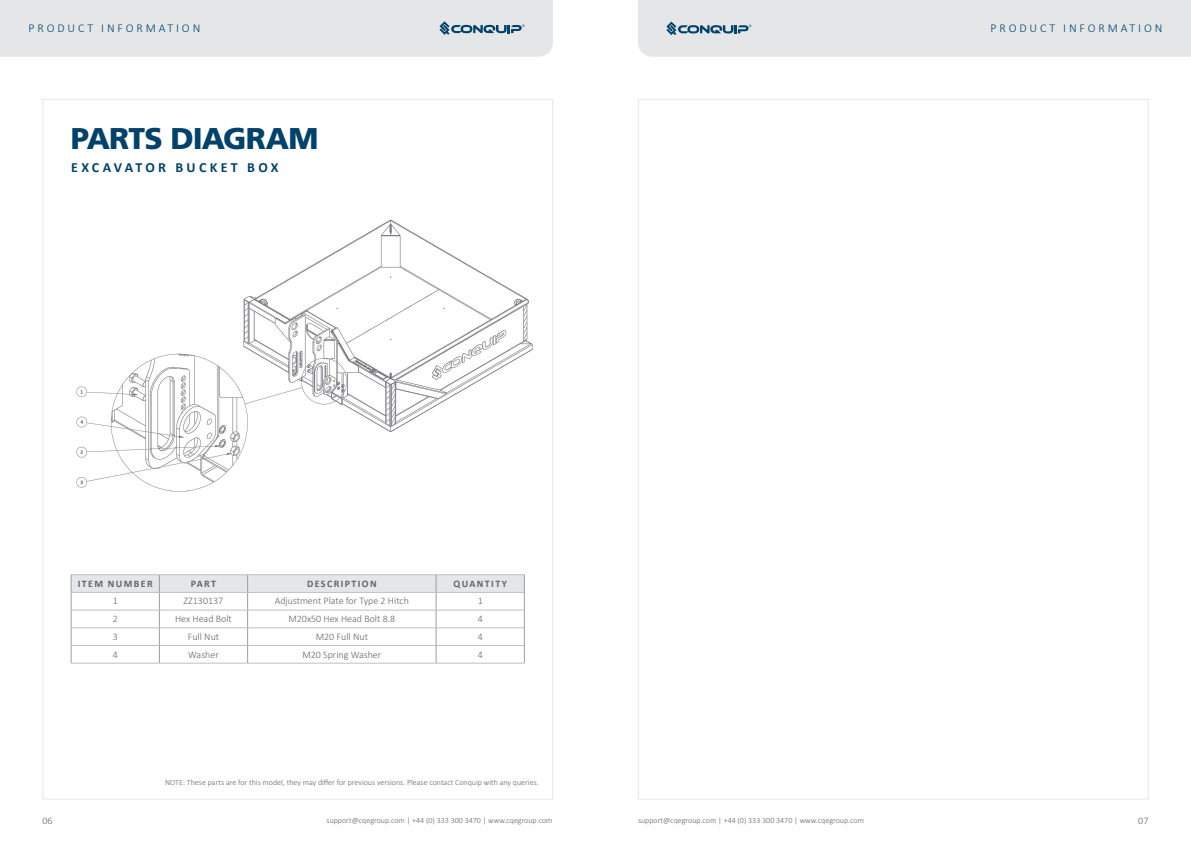
<style>
.page{position:relative;width:1191px;height:842px;background:#fff}
.page>*{position:absolute;margin:0;border:0;box-sizing:border-box;transform-origin:0 0}
.t1{font:900 30px "Frutiger LT Std";letter-spacing:-.025em;color:#00426b}
.t2{font:700 14px "Calibri";letter-spacing:.24em;color:#00426b}
.t3{font:300 12px "Calibri";letter-spacing:.24em;color:#00426b}
.t4{font:300 10px "Calibri";color:#636469}
.t5{font:700 10px "Calibri";letter-spacing:.14em;color:#636469}
.t6{font:300 8px "Calibri";color:#636469}
</style>
<div class="page">
<div style="left:0;top:0;width:553px;height:57px;background:#e5e6e7"></div>
<div style="left:638px;top:0;width:553px;height:57px;background:#e5e6e7"></div>
<hr style="left:71px;top:663px;width:88px;height:1px;background:#c0c1c4">
<hr style="left:159px;top:663px;width:89px;height:1px;background:#c0c1c4">
<hr style="left:248px;top:663px;width:188px;height:1px;background:#c0c1c4">
<hr style="left:436px;top:663px;width:88px;height:1px;background:#c0c1c4">
<svg style="left:71px;top:587px;width:454px;height:76px"></svg>
<img style="left:70px;top:186px;width:483px;height:401px">
<h3 class="t3" style="left:29px;top:21px;width:173px">PRODUCT INFORMATION</h3>
<h3 class="t3" style="left:990px;top:21px;width:173px">PRODUCT INFORMATION</h3>
<h1 class="t1" style="left:71px;top:120px;width:249px">PARTS DIAGRAM</h1>
<h2 class="t2" style="left:71px;top:157px;width:209px">EXCAVATOR BUCKET BOX</h2>
<p class="t5" style="left:78px;top:576px;width:76px">ITEM NUMBER</p>
<p class="t5" style="left:191px;top:576px;width:27px">PART</p>
<p class="t5" style="left:307px;top:576px;width:71px">DESCRIPTION</p>
<p class="t5" style="left:453px;top:576px;width:55px">QUANTITY</p>
<p class="t4" style="left:113px;top:595px;width:7px">1</p>
<p class="t4" style="left:184px;top:595px;width:41px">ZZ130137</p>
<p class="t4" style="left:275px;top:595px;width:136px">Adjustment Plate for Type 2 Hitch</p>
<p class="t4" style="left:478px;top:595px;width:7px">1</p>
<p class="t4" style="left:113px;top:613px;width:7px">2</p>
<p class="t4" style="left:175px;top:613px;width:58px">Hex Head Bolt</p>
<p class="t4" style="left:288px;top:613px;width:108px">M20x50 Hex Head Bolt 8.8</p>
<p class="t4" style="left:478px;top:613px;width:7px">4</p>
<p class="t4" style="left:113px;top:630px;width:7px">3</p>
<p class="t4" style="left:188px;top:630px;width:33px">Full Nut</p>
<p class="t4" style="left:316px;top:630px;width:54px">M20 Full Nut</p>
<p class="t4" style="left:478px;top:630px;width:7px">4</p>
<p class="t4" style="left:113px;top:648px;width:7px">4</p>
<p class="t4" style="left:188px;top:648px;width:32px">Washer</p>
<p class="t4" style="left:302px;top:648px;width:81px">M20 Spring Washer</p>
<p class="t4" style="left:478px;top:648px;width:7px">4</p>
<p class="t6" style="left:165px;top:778px;width:375px">NOTE: These parts are for this model, they may differ for previous versions. Please contact Conquip with any queries.</p>
<p class="t4" style="left:43px;top:814px;width:12px">06</p>
<p class="t6" style="left:326px;top:816px;width:227px">support@cqegroup.com | +44 (0) 333 300 3470 | www.cqegroup.com</p>
<p class="t6" style="left:638px;top:816px;width:227px">support@cqegroup.com | +44 (0) 333 300 3470 | www.cqegroup.com</p>
<p class="t4" style="left:1138px;top:814px;width:12px">07</p>
</div>
